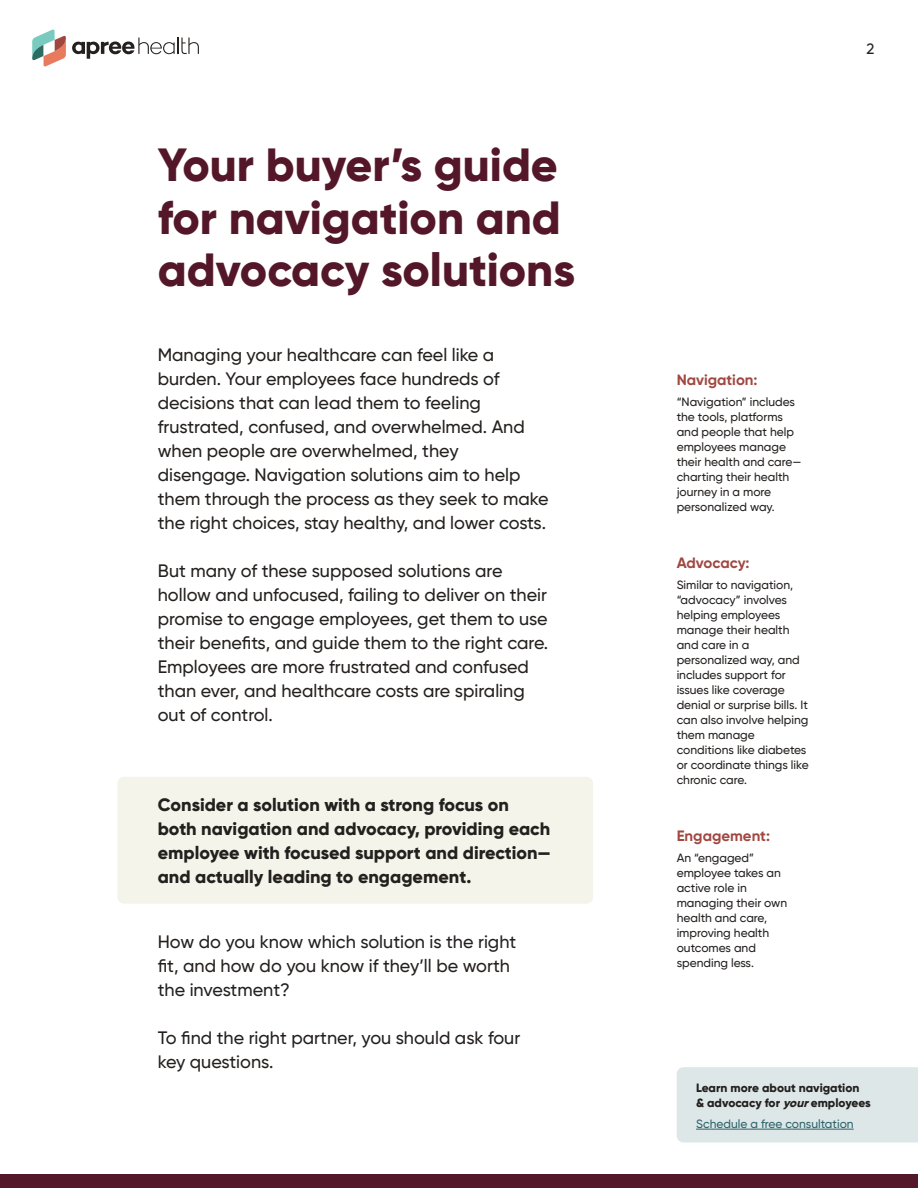
<style>
.page{position:relative;width:918px;height:1188px;background:#fff}
.page>*{position:absolute;margin:0;border:0;box-sizing:border-box;transform-origin:0 0}
.t1{font:800 46.5px/52.5px "Gilroy";color:#541729}
.t2{font:500 18px/24px "Gilroy";color:#23201e}
.t3{font:800 18px/24px "Gilroy";color:#23201e}
.t4{font:700 15px "Gilroy";color:#a04740}
.t5{font:500 15px "Gilroy";color:#23201e}
.t6{font:500 12px/15px "Gilroy";color:#23201e}
.t7{font:800 12px/15px "Gilroy";color:#23201e}
.t8{font:500 12px "Gilroy";color:#2c636a}
.s1{font-style:italic}
</style>
<div class="page">
<svg style="left:72px;top:37px;width:127px;height:22px"></svg>
<svg style="left:32px;top:30px;width:34px;height:36px"></svg>
<div style="left:0;top:1174px;width:918px;height:14px;background:#541729"></div>
<div style="left:117px;top:777px;width:476px;height:127px;background:#f5f4ea;border-radius:7px"></div>
<div style="left:677px;top:1067px;width:241px;height:75px;background:#dde7e8"></div>
<hr style="left:696px;top:1129px;width:158px;height:1px;background:#2c636a">
<h1 class="t1" style="left:158px;top:138px;width:419px">Your buyer’s guide for navigation and advocacy solutions</h1>
<p class="t2" style="left:158px;top:342px;width:392px">Managing your healthcare can feel like a burden. Your employees face hundreds of decisions that can lead them to feeling frustrated, confused, and overwhelmed. And when people are overwhelmed, they disengage. Navigation solutions aim to help them through the process as they seek to make the right choices, stay healthy, and lower costs.</p>
<p class="t2" style="left:158px;top:558px;width:392px">But many of these supposed solutions are hollow and unfocused, failing to deliver on their promise to engage employees, get them to use their benefits, and guide them to the right care.<br>Employees are more frustrated and confused than ever, and healthcare costs are spiraling out of control.</p>
<p class="t3" style="left:158px;top:793px;width:395px">Consider a solution with a strong focus on both navigation and advocacy, providing each employee with focused support and direction— and actually leading to engagement.</p>
<p class="t2" style="left:158px;top:930px;width:360px">How do you know which solution is the right fit, and how do you know if they’ll be worth the investment?</p>
<p class="t2" style="left:158px;top:1026px;width:364px">To find the right partner, you should ask four key questions.</p>
<p class="t5" style="left:867px;top:40px;width:9px">2</p>
<p class="t4" style="left:677px;top:371px;width:82px">Navigation:</p>
<p class="t6" style="left:677px;top:395px;width:126px">“Navigation” includes the tools, platforms and people that help employees manage their health and care— charting their health journey in a more personalized way.</p>
<p class="t4" style="left:677px;top:554px;width:74px">Advocacy:</p>
<p class="t6" style="left:677px;top:578px;width:134px">Similar to navigation, “advocacy” involves helping employees manage their health and care in a personalized way, and includes support for issues like coverage denial or surprise bills. It can also involve helping them manage conditions like diabetes or coordinate things like chronic care.</p>
<p class="t4" style="left:677px;top:827px;width:95px">Engagement:</p>
<p class="t6" style="left:677px;top:851px;width:112px">An “engaged” employee takes an active role in managing their own health and care, improving health outcomes and spending less.</p>
<p class="t7" style="left:696px;top:1080px;width:176px">Learn more about navigation<br>&amp; advocacy for <span class="s1">your</span>employees</p>
<p class="t8" style="left:696px;top:1116px;width:159px">Schedule a free consultation</p>
</div>
